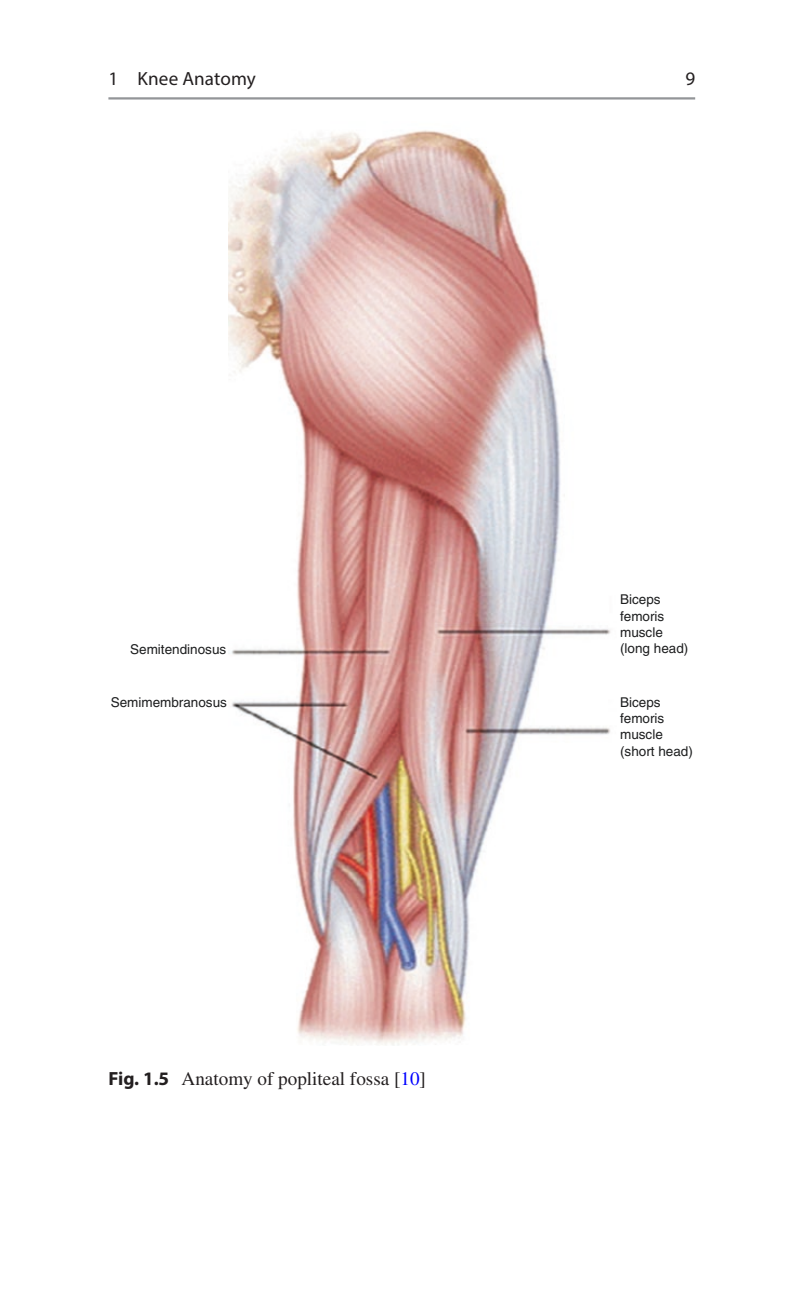
<style>
.page{position:relative;width:810px;height:1295px;background:#fff}
.page>*{position:absolute;margin:0;border:0;box-sizing:border-box;transform-origin:0 0}
.t1{font:19.12px "Times LT Std";color:#231f20}
.t2{font:19.12px "Myriad Pro";letter-spacing:.005em;color:#231f20}
.t3{font:13.5px/16.2px "Helvetica 3";color:#1d1e1f}
.s1{font-family:"Myriad Pro";font-weight:700}
.s2{color:#00f}
</style>
<div class="page">
<img style="left:228px;top:130px;width:383px;height:916px">
<hr style="left:108px;top:97px;width:587px;height:3px;background:#939598">
<h1 class="t2" style="left:108px;top:66px;width:149px">1 Knee Anatomy</h1>
<h1 class="t2" style="left:685px;top:66px;width:11px">9</h1>
<p class="t3" style="left:130px;top:641px;width:98px">Semitendinosus</p>
<p class="t3" style="left:111px;top:694px;width:118px">Semimembranosus</p>
<p class="t1" style="left:108px;top:1068px;width:319px"><span class="s1">Fig. 1.5</span> Anatomy of popliteal fossa [<span class="s2">10</span>]</p>
<p class="t3" style="left:620px;top:591px;width:70px">Biceps femoris muscle (long head)</p>
<p class="t3" style="left:620px;top:694px;width:74px">Biceps femoris muscle (short head)</p>
</div>
